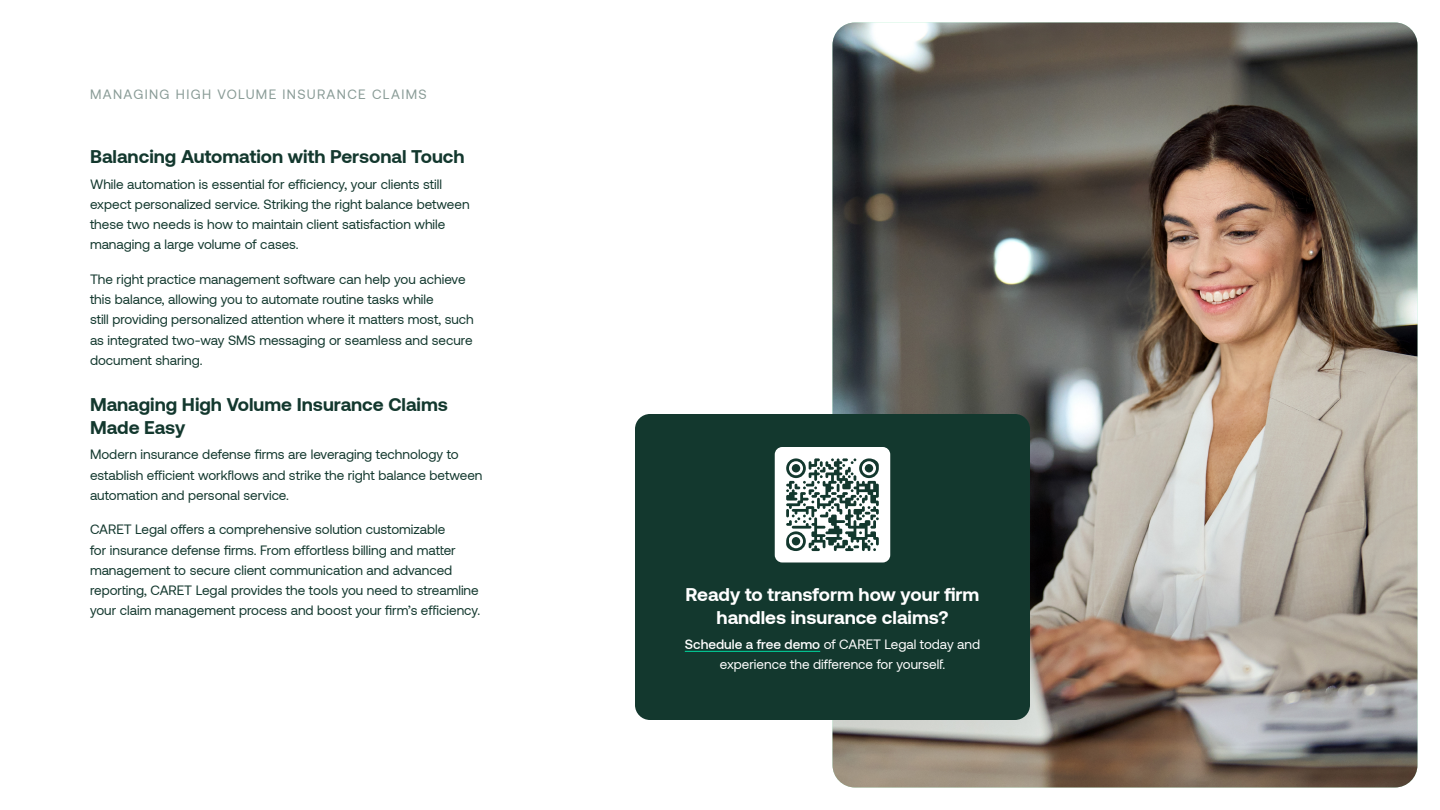
<style>
.page{position:relative;width:1440px;height:810px;background:#fff}
.page>*{position:absolute;margin:0;border:0;box-sizing:border-box;transform-origin:0 0}
.t1{font:700 18.75px/22.5px "Aeonik";color:#13382e}
.t2{font:700 18.75px/22.5px "Aeonik";color:#fff;text-align:center}
.t3{font:13.5px/20.2px "Aeonik";color:#13382e}
.t4{font:13.5px/20.2px "Aeonik";color:#fff;text-align:center}
.t5{font:13.5px "Aeonik";letter-spacing:.1em;color:#13382e}
.s1{font-weight:500}
</style>
<div class="page">
<img style="left:832px;top:22px;width:586px;height:766px">
<div style="left:635px;top:414px;width:395px;height:306px;background:#13382e;border-radius:15px"></div>
<div style="left:775px;top:447px;width:115px;height:115px;background:#fff;border-radius:8px"></div>
<hr style="left:685px;top:651px;width:135px;height:1px;background:#00d9a1">
<svg style="left:786px;top:458px;width:93px;height:93px"></svg>
<div style="left:792px;top:537px;width:8px;height:8px;background:#13382e;border-radius:50%"></div>
<p class="t5" style="left:90px;top:87px;width:338px">MANAGING HIGH VOLUME INSURANCE CLAIMS</p>
<h1 class="t1" style="left:90px;top:145px;width:376px">Balancing Automation with Personal Touch</h1>
<p class="t3" style="left:90px;top:174px;width:381px">While automation is essential for efficiency, your clients still expect personalized service. Striking the right balance between these two needs is how to maintain client satisfaction while managing a large volume of cases.</p>
<p class="t3" style="left:90px;top:269px;width:385px">The right practice management software can help you achieve this balance, allowing you to automate routine tasks while<br>still providing personalized attention where it matters most, such as integrated two-way SMS messaging or seamless and secure document sharing.</p>
<h1 class="t1" style="left:90px;top:393px;width:359px">Managing High Volume Insurance Claims<br>Made Easy</h1>
<p class="t3" style="left:90px;top:445px;width:394px">Modern insurance defense firms are leveraging technology to establish efficient workflows and strike the right balance between automation and personal service.</p>
<p class="t3" style="left:90px;top:520px;width:392px">CARET Legal offers a comprehensive solution customizable<br>for insurance defense firms. From effortless billing and matter management to secure client communication and advanced reporting, CARET Legal provides the tools you need to streamline your claim management process and boost your firm’s efficiency.</p>
<h1 class="t2" style="left:686px;top:583px;width:295px">Ready to transform how your firm handles insurance claims?</h1>
<p class="t4" style="left:685px;top:634px;width:297px"><span class="s1">Schedule a free demo</span> of CARET Legal today and experience the difference for yourself.</p>
</div>
